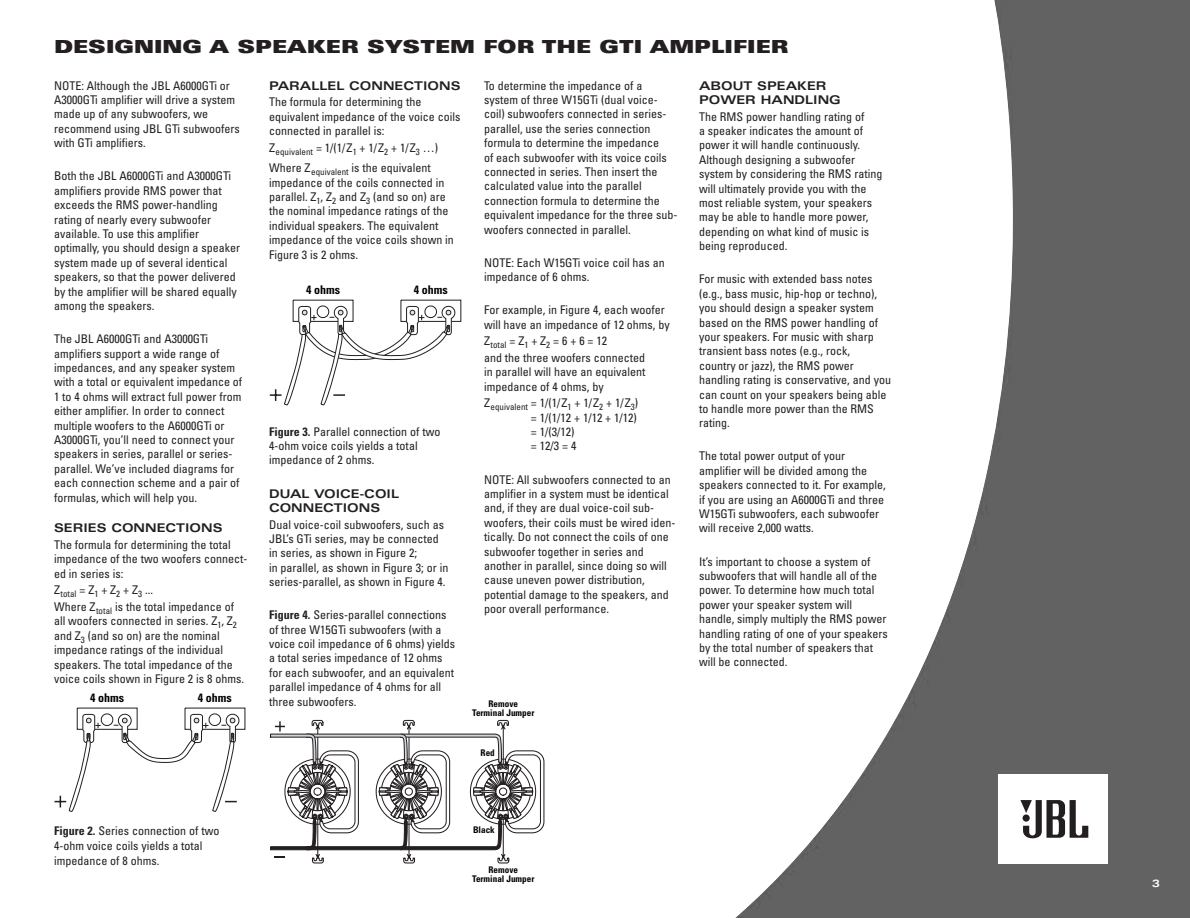
<style>
.page{position:relative;width:1190px;height:918px;background:#fff}
.page>*{position:absolute;margin:0;border:0;box-sizing:border-box;transform-origin:0 0}
.t1{font:900 expanded 18px "Univers";color:#231f20}
.t2{font:condensed 12px/14.4px "Univers";color:#231f20}
.t3{font:700 expanded 12px/14.4px "Univers";color:#231f20}
.t4{font:700 condensed 12px "Univers";color:#000}
.t5{font:700 expanded 10.5px "Univers";color:#fff}
.t6{font:700 condensed 9.15px/9.1px "Univers";color:#000;text-align:center}
.s1{font-weight:700}
</style>
<div class="page">
<img style="left:735px;top:0;width:454px;height:918px">
<div style="left:54px;top:40px;width:742px;height:17px;background:#fff"></div>
<div style="left:998px;top:774px;width:109px;height:90px;background:#fff"></div>
<svg style="left:1020px;top:800px;width:68px;height:38px"></svg>
<svg style="left:54px;top:711px;width:186px;height:101px"></svg>
<svg style="left:270px;top:719px;width:275px;height:145px"></svg>
<svg style="left:270px;top:303px;width:185px;height:103px"></svg>
<h1 class="t1" style="left:54px;top:40px;width:736px">DESIGNING A SPEAKER SYSTEM FOR THE GTI AMPLIFIER</h1>
<p class="t2" style="left:54px;top:79px;width:187px">NOTE: Although the JBL A6000GTi or<br>A3000GTi amplifier will drive a system made up of any subwoofers, we recommend using JBL GTi subwoofers with GTi amplifiers.</p>
<p class="t2" style="left:54px;top:170px;width:188px">Both the JBL A6000GTi and A3000GTi amplifiers provide RMS power that exceeds the RMS power-handling rating of nearly every subwoofer available. To use this amplifier optimally, you should design a speaker system made up of several identical speakers, so that the power delivered by the amplifier will be shared equally among the speakers.</p>
<p class="t2" style="left:54px;top:333px;width:190px">The JBL A6000GTi and A3000GTi amplifiers support a wide range of impedances, and any speaker system with a total or equivalent impedance of 1 to 4 ohms will extract full power from either amplifier. In order to connect multiple woofers to the A6000GTi or A3000GTi, you’ll need to connect your speakers in series, parallel or series&shy;parallel. We’ve included diagrams for each connection scheme and a pair of formulas, which will help you.</p>
<p class="t3" style="left:54px;top:522px;width:170px">SERIES CONNECTIONS</p>
<p class="t2" style="left:54px;top:539px;width:195px">The formula for determining the total impedance of the two woofers connect&shy;ed in series is:</p>
<p class="t2" style="left:54px;top:583px;width:182px;line-height:16.5px">Z<sub>total</sub> = Z<sub>1</sub> + Z<sub>2</sub> + Z<sub>3</sub> ...<br>Where Z<sub>total</sub> is the total impedance of</p>
<p class="t2" style="left:54px;top:615px;width:191px">all woofers connected in series. Z<sub>1</sub>, Z<sub>2 </sub>and Z<sub>3</sub> (and so on) are the nominal impedance ratings of the individual speakers. The total impedance of the voice coils shown in Figure 2 is 8 ohms.</p>
<p class="t3" style="left:269px;top:79px;width:193px">PARALLEL CONNECTIONS</p>
<p class="t2" style="left:269px;top:96px;width:193px">The formula for determining the equivalent impedance of the voice coils connected in parallel is:</p>
<p class="t2" style="left:269px;top:138px;width:171px;line-height:20.5px">Z<sub>equivalent</sub> = 1/(1/Z<sub>1</sub> + 1/Z<sub>2</sub> + 1/Z<sub>3</sub> …)<br>Where Z<sub>equivalent</sub> is the equivalent</p>
<p class="t2" style="left:269px;top:176px;width:186px">impedance of the coils connected in parallel. Z<sub>1</sub>, Z<sub>2</sub> and Z<sub>3</sub> (and so on) are the nominal impedance ratings of the individual speakers. The equivalent impedance of the voice coils shown in Figure 3 is 2 ohms.</p>
<p class="t3" style="left:699px;top:79px;width:143px">ABOUT SPEAKER<br>POWER HANDLING</p>
<p class="t2" style="left:699px;top:110px;width:185px">The RMS power handling rating of<br>a speaker indicates the amount of power it will handle continuously.<br>Although designing a subwoofer system by considering the RMS rating will ultimately provide you with the most reliable system, your speakers may be able to handle more power, depending on what kind of music is being reproduced.</p>
<p class="t2" style="left:699px;top:273px;width:193px">For music with extended bass notes (e.g., bass music, hip-hop or techno), you should design a speaker system based on the RMS power handling of your speakers. For music with sharp transient bass notes (e.g., rock,<br>country or jazz), the RMS power handling rating is conservative, and you can count on your speakers being able to handle more power than the RMS rating.</p>
<p class="t2" style="left:699px;top:450px;width:188px">The total power output of your amplifier will be divided among the speakers connected to it. For example, if you are using an A6000GTi and three W15GTi subwoofers, each subwoofer will receive 2,000 watts.</p>
<p class="t2" style="left:699px;top:555px;width:190px">It’s important to choose a system of subwoofers that will handle all of the power. To determine how much total power your speaker system will handle, simply multiply the RMS power handling rating of one of your speakers by the total number of speakers that will be connected.</p>
<p class="t2" style="left:484px;top:79px;width:195px">To determine the impedance of a system of three W15GTi (dual voice&shy;coil) subwoofers connected in series&shy;parallel, use the series connection formula to determine the impedance<br>of each subwoofer with its voice coils connected in series. Then insert the calculated value into the parallel connection formula to determine the equivalent impedance for the three sub&shy;woofers connected in parallel.</p>
<p class="t2" style="left:484px;top:256px;width:182px">NOTE: Each W15GTi voice coil has an impedance of 6 ohms.</p>
<p class="t2" style="left:484px;top:304px;width:187px">For example, in Figure 4, each woofer will have an impedance of 12 ohms, by</p>
<p class="t2" style="left:484px;top:334px;width:163px;line-height:16.5px">Z<sub>total</sub> = Z<sub>1</sub> + Z<sub>2</sub> = 6 + 6 = 12<br>and the three woofers connected</p>
<p class="t2" style="left:484px;top:366px;width:163px">in parallel will have an equivalent impedance of 4 ohms, by</p>
<p class="t2" style="left:531px;top:397px;width:109px;text-indent:-47px">Z<sub>equivalent</sub> = 1/(1/Z<sub>1</sub> + 1/Z<sub>2</sub> + 1/Z<sub>3</sub>) = 1/(1/12 + 1/12 + 1/12) = 1/(3/12)<br>= 12/3 = 4</p>
<p class="t2" style="left:484px;top:473px;width:193px">NOTE: All subwoofers connected to an amplifier in a system must be identical and, if they are dual voice-coil sub&shy;woofers, their coils must be wired iden&shy;tically. Do not connect the coils of one subwoofer together in series and another in parallel, since doing so will cause uneven power distribution, potential damage to the speakers, and poor overall performance.</p>
<p class="t4" style="left:306px;top:286px;width:35px">4 ohms</p>
<p class="t4" style="left:414px;top:286px;width:35px">4 ohms</p>
<p class="t2" style="left:269px;top:425px;width:173px"><span class="s1">Figure 3.</span> Parallel connection of two<br>4-ohm voice coils yields a total impedance of 2 ohms.</p>
<p class="t3" style="left:269px;top:487px;width:131px">DUAL VOICE-COIL<br>CONNECTIONS</p>
<p class="t2" style="left:269px;top:518px;width:181px">Dual voice-coil subwoofers, such as JBL’s GTi series, may be connected in series, as shown in Figure 2;<br>in parallel, as shown in Figure 3; or in series-parallel, as shown in Figure 4.</p>
<p class="t2" style="left:269px;top:609px;width:188px"><span class="s1">Figure 4.</span> Series-parallel connections of three W15GTi subwoofers (with a voice coil impedance of 6 ohms) yields a total series impedance of 12 ohms for each subwoofer, and an equivalent parallel impedance of 4 ohms for all three subwoofers.</p>
<p class="t4" style="left:90px;top:694px;width:35px">4 ohms</p>
<p class="t4" style="left:198px;top:694px;width:35px">4 ohms</p>
<p class="t6" style="left:472px;top:700px;width:64px">Remove<br>Terminal Jumper</p>
<p class="t2" style="left:54px;top:824px;width:167px;line-height:15px"><span class="s1">Figure 2.</span> Series connection of two<br>4-ohm voice coils yields a total impedance of 8 ohms.</p>
<p class="t6" style="left:480px;top:750px;width:16px">Red</p>
<p class="t6" style="left:473px;top:826px;width:23px">Black</p>
<p class="t6" style="left:472px;top:866px;width:64px">Remove<br>Terminal Jumper</p>
<p class="t5" style="left:1152px;top:880px;width:9px">3</p>
</div>
